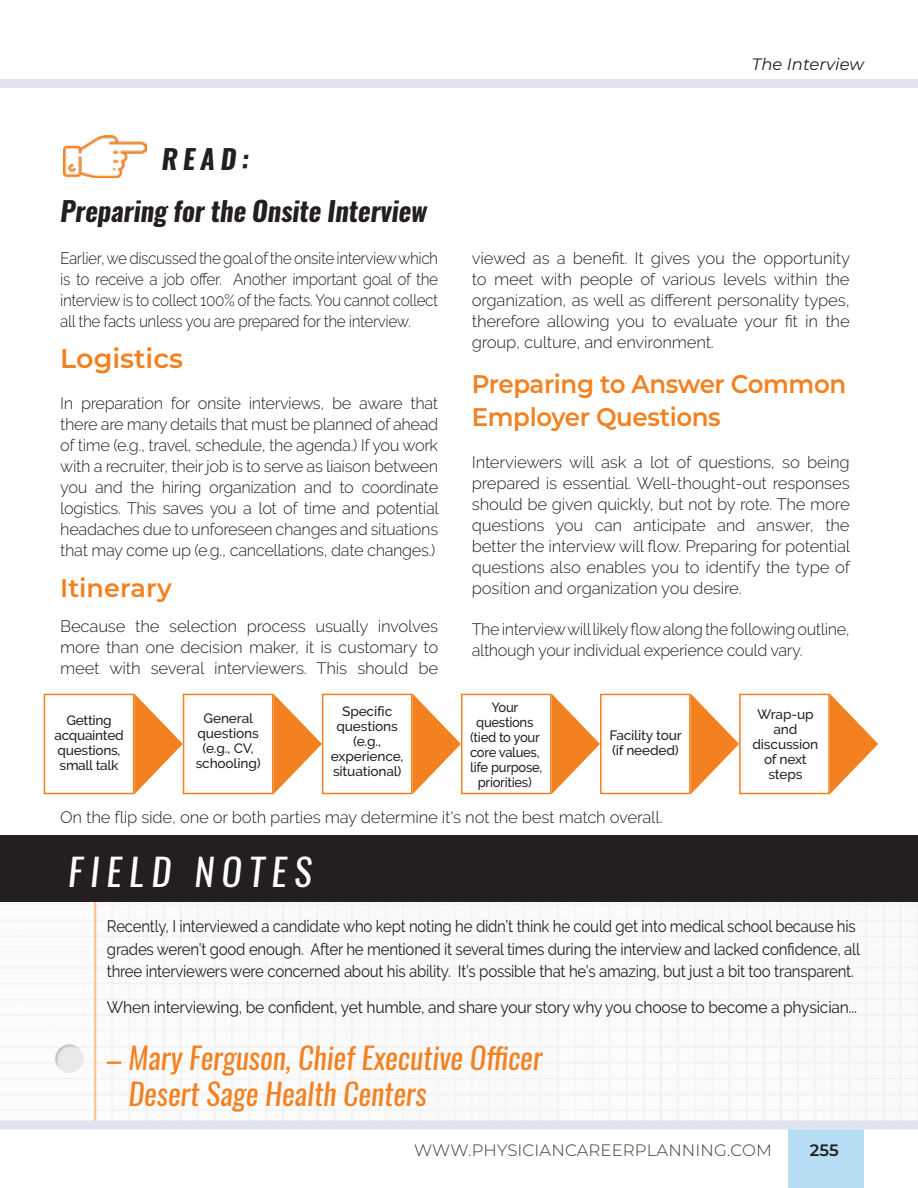
<style>
.page{position:relative;width:918px;height:1188px;background:#fff}
.page>*{position:absolute;margin:0;border:0;box-sizing:border-box;transform-origin:0 0}
.t1{font:italic 37.35px "Oswald";letter-spacing:.2em;color:#fff}
.t2{font:italic 30px/36px "Oswald";color:#f48120}
.t3{font:italic 700 27px/52.5px "Oswald";letter-spacing:-.005em;color:#231f20}
.t4{font:600 27px "Montserrat";color:#f48120}
.t5{font:600 25.5px/33px "Montserrat";letter-spacing:-.015em;color:#f48120;scale:.96 1}
.t6{font:600 25.5px "Montserrat";letter-spacing:-.015em;color:#f48120}
.t7{font:300 16.5px/21px "Raleway";letter-spacing:-.015em;color:#231f20;text-align:justify}
.t8{font:16.5px/22.5px "Raleway";letter-spacing:-.015em;color:#231f20;scale:.91 1}
.t9{font:300 16.5px/21px "Raleway";letter-spacing:-.015em;color:#231f20;text-align:justify;scale:.92 1}
.t10{font:16.5px "Raleway";letter-spacing:-.015em;color:#231f20;scale:.95 1}
.t11{font:300 16.5px "Montserrat";letter-spacing:.01em;color:#43362a}
.t12{font:italic 16.5px "Montserrat";color:#231f20}
.t13{font:600 16.5px "Montserrat";color:#231f20}
.t14{font:500 13.5px/15px "Raleway";letter-spacing:-.015em;color:#231f20;text-align:center}
.t15{font:500 13.5px/15px "Raleway";letter-spacing:-.015em;color:#231f20;text-align:center;scale:.95 1}
</style>
<div class="page">
<img style="left:0;top:902px;width:918px;height:219px">
<div style="left:0;top:835px;width:918px;height:67px;background:#231f20"></div>
<div style="left:0;top:79px;width:918px;height:9px;background:#e1e2ef"></div>
<img style="left:64px;top:136px;width:82px;height:42px">
<div style="left:44px;top:694px;width:90px;height:100px;background:#fff;border:2px solid #f48120"></div>
<svg style="left:134px;top:694px;width:49px;height:100px"></svg>
<div style="left:183px;top:694px;width:90px;height:100px;background:#fff;border:2px solid #f48120"></div>
<svg style="left:273px;top:694px;width:49px;height:100px"></svg>
<div style="left:322px;top:694px;width:91px;height:100px;background:#fff;border:2px solid #f48120"></div>
<svg style="left:413px;top:694px;width:48px;height:100px"></svg>
<div style="left:461px;top:694px;width:91px;height:100px;background:#fff;border:2px solid #f48120"></div>
<svg style="left:552px;top:694px;width:48px;height:100px"></svg>
<div style="left:600px;top:694px;width:91px;height:100px;background:#fff;border:2px solid #f48120"></div>
<svg style="left:691px;top:694px;width:48px;height:100px"></svg>
<div style="left:739px;top:694px;width:91px;height:100px;background:#fff;border:2px solid #f48120"></div>
<svg style="left:830px;top:694px;width:48px;height:100px"></svg>
<div style="left:788px;top:1125px;width:76px;height:63px;background:#b7ddf5"></div>
<div style="left:0;top:1121px;width:918px;height:9px;background:#e1e2ef"></div>
<h3 class="t3" style="left:60px;top:133px;width:368px;text-indent:101px">READ:<br>Preparing for the Onsite Interview</h3>
<p class="t9" style="left:60px;top:247px;width:413px">Earlier, we discussed the goal of the onsite interview which is to receive a job offer. Another important goal of the interview is to collect 100% of the facts. You cannot collect all the facts unless you are prepared for the interview.</p>
<h3 class="t4" style="left:60px;top:339px;width:124px">Logistics</h3>
<p class="t7" style="left:60px;top:393px;width:380px">In preparation for onsite interviews, be aware that there are many details that must be planned of ahead of time (e.g., travel, schedule, the agenda.) If you work with a recruiter, their job is to serve as liaison between you and the hiring organization and to coordinate logistics. This saves you a lot of time and potential headaches due to unforeseen changes and situations that may come up (e.g., cancellations, date changes.)</p>
<h3 class="t6" style="left:60px;top:570px;width:113px">Itinerary</h3>
<p class="t7" style="left:60px;top:615px;width:380px">Because the selection process usually involves more than one decision maker, it is customary to meet with several interviewers. This should be</p>
<p class="t12" style="left:752px;top:53px;width:114px">The Interview</p>
<p class="t7" style="left:472px;top:247px;width:380px">viewed as a benefit. It gives you the opportunity to meet with people of various levels within the organization, as well as different personality types, therefore allowing you to evaluate your fit in the group, culture, and environment.</p>
<h3 class="t5" style="left:472px;top:367px;width:392px">Preparing to Answer Common<br>Employer Questions</h3>
<p class="t7" style="left:472px;top:451px;width:380px">Interviewers will ask a lot of questions, so being prepared is essential. Well-thought-out responses should be given quickly, but not by rote. The more questions you can anticipate and answer, the better the interview will flow. Preparing for potential questions also enables you to identify the type of position and organization you desire.</p>
<p class="t7" style="left:472px;top:618px;width:380px">The interview will likely flow along the following outline, although your individual experience could vary.</p>
<p class="t14" style="left:54px;top:712px;width:71px">Getting acquainted questions, small talk</p>
<p class="t14" style="left:196px;top:711px;width:67px">General questions (e.g., CV, schooling)</p>
<p class="t14" style="left:331px;top:703px;width:74px">Specific questions (e.g., experience, situational)</p>
<p class="t15" style="left:470px;top:699px;width:78px">Your questions (tied to your core values, life purpose, priorities)</p>
<p class="t14" style="left:609px;top:727px;width:74px;text-align:left">Facility tour (if needed)</p>
<p class="t7" style="left:60px;top:807px;width:604px">On the flip side, one or both parties may determine it's not the best match overall.</p>
<h1 class="t1" style="left:68px;top:846px;width:245px">FIELD NOTES</h1>
<p class="t14" style="left:753px;top:706px;width:68px">Wrap-up and discussion of next steps</p>
<p class="t8" style="left:107px;top:915px;width:829px">Recently, I interviewed a candidate who kept noting he didn’t think he could get into medical school because his grades weren’t good enough. After he mentioned it several times during the interview and lacked confidence, all three interviewers were concerned about his ability. It’s possible that he’s amazing, but just a bit too transparent.</p>
<p class="t10" style="left:107px;top:998px;width:791px">When interviewing, be confident, yet humble, and share your story why you choose to become a physician...</p>
<h2 class="t2" style="left:129px;top:1040px;width:415px;text-indent:-22px">– Mary Ferguson, Chief Executive Officer<br>Desert Sage Health Centers</h2>
<p class="t11" style="left:414px;top:1139px;width:359px">WWW.PHYSICIANCAREERPLANNING.COM</p>
<p class="t13" style="left:810px;top:1138px;width:30px">255</p>
</div>
